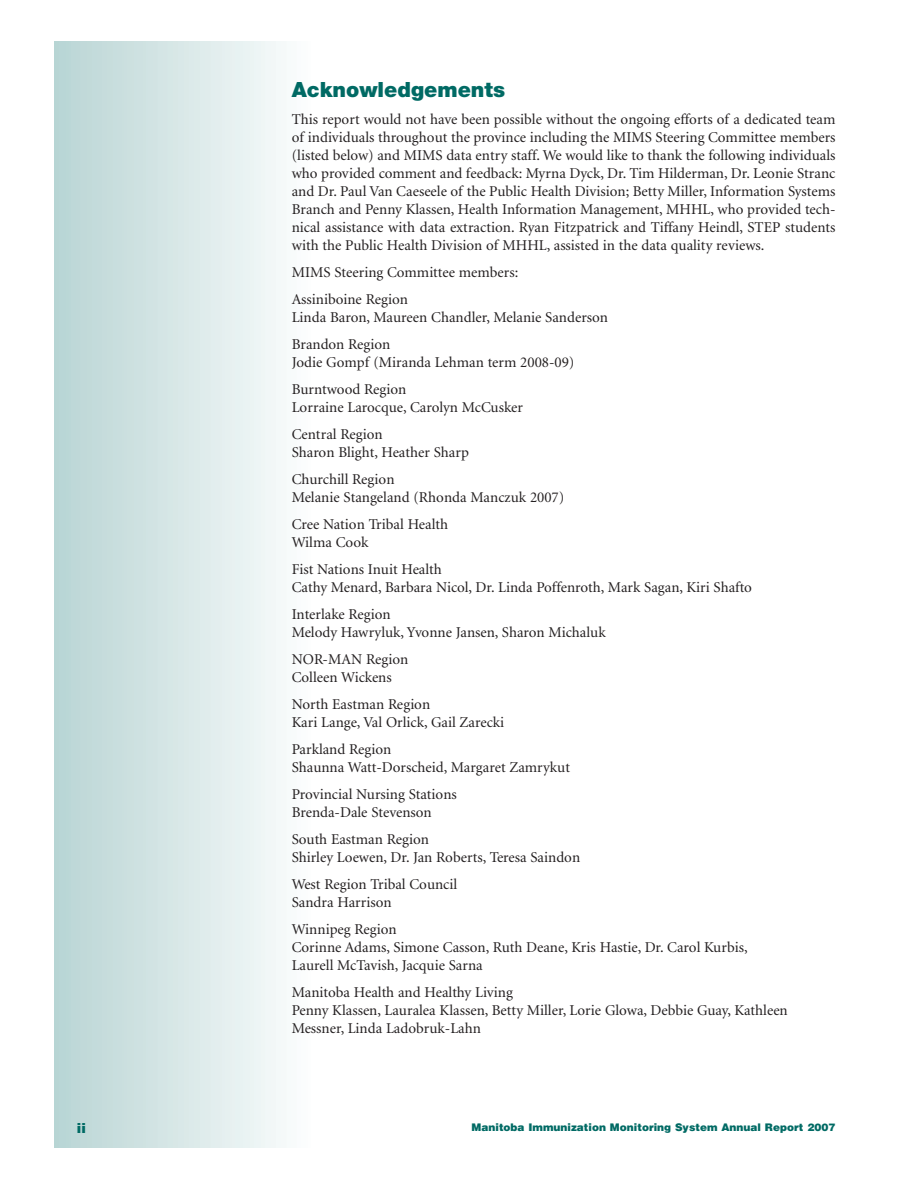
<style>
.page{position:relative;width:918px;height:1188px;background:#fff}
.page>*{position:absolute;margin:0;border:0;box-sizing:border-box;transform-origin:0 0}
.t1{font:900 21px "Helvetica Neue";color:#006a64}
.t2{font:15px/27px "Minion";color:#231f20}
.t3{font:900 13.5px "Helvetica";color:#006a64}
.t4{font:900 10.5px "Helvetica";color:#006a64}
</style>
<div class="page">
<div style="left:54px;top:42px;width:256px;height:1105px;background:linear-gradient(to right,#b8d4d4,#fbfdfd)"></div>
<h1 class="t1" style="left:292px;top:82px;width:215px">Acknowledgements</h1>
<p class="t2" style="left:292px;top:112px;width:545px;line-height:18px;text-align:justify">This report would not have been possible without the ongoing efforts of a dedicated team of individuals throughout the province including the MIMS Steering Committee members (listed below) and MIMS data entry staff. We would like to thank the following individuals who provided comment and feedback: Myrna Dyck, Dr. Tim Hilderman, Dr. Leonie Stranc and Dr. Paul Van Caeseele of the Public Health Division; Betty Miller, Information Systems Branch and Penny Klassen, Health Information Management, MHHL, who provided tech&shy;nical assistance with data extraction. Ryan Fitzpatrick and Tiffany Heindl, STEP students with the Public Health Division of MHHL, assisted in the data quality reviews.</p>
<p class="t2" style="left:292px;top:260px;width:228px">MIMS Steering Committee members:<br>Assiniboine Region</p>
<p class="t2" style="left:292px;top:305px;width:318px">Linda Baron, Maureen Chandler, Melanie Sanderson<br>Brandon Region</p>
<p class="t2" style="left:292px;top:350px;width:284px">Jodie Gompf (Miranda Lehman term 2008-09)<br>Burntwood Region</p>
<p class="t2" style="left:292px;top:395px;width:233px">Lorraine Larocque, Carolyn McCusker<br>Central Region</p>
<p class="t2" style="left:292px;top:440px;width:179px">Sharon Blight, Heather Sharp<br>Churchill Region</p>
<p class="t2" style="left:292px;top:485px;width:274px">Melanie Stangeland (Rhonda Manczuk 2007)<br>Cree Nation Tribal Health</p>
<p class="t2" style="left:292px;top:530px;width:152px">Wilma Cook<br>Fist Nations Inuit Health</p>
<p class="t2" style="left:292px;top:575px;width:462px">Cathy Menard, Barbara Nicol, Dr. Linda Poffenroth, Mark Sagan, Kiri Shafto<br>Interlake Region</p>
<p class="t2" style="left:292px;top:620px;width:316px">Melody Hawryluk, Yvonne Jansen, Sharon Michaluk<br>NOR-MAN Region</p>
<p class="t2" style="left:292px;top:665px;width:140px">Colleen Wickens<br>North Eastman Region</p>
<p class="t2" style="left:292px;top:710px;width:214px">Kari Lange, Val Orlick, Gail Zarecki<br>Parkland Region</p>
<p class="t2" style="left:292px;top:755px;width:280px">Shaunna Watt-Dorscheid, Margaret Zamrykut<br>Provincial Nursing Stations</p>
<p class="t2" style="left:292px;top:800px;width:142px">Brenda-Dale Stevenson<br>South Eastman Region</p>
<p class="t2" style="left:292px;top:845px;width:290px">Shirley Loewen, Dr. Jan Roberts, Teresa Saindon<br>West Region Tribal Council</p>
<p class="t2" style="left:292px;top:890px;width:107px">Sandra Harrison<br>Winnipeg Region</p>
<p class="t2" style="left:292px;top:940px;width:457px;line-height:18px">Corinne Adams, Simone Casson, Ruth Deane, Kris Hastie, Dr. Carol Kurbis,<br>Laurell McTavish, Jacquie Sarna</p>
<p class="t2" style="left:292px;top:985px;width:498px;line-height:18px">Manitoba Health and Healthy Living<br>Penny Klassen, Lauralea Klassen, Betty Miller, Lorie Glowa, Debbie Guay, Kathleen<br>Messner, Linda Ladobruk-Lahn</p>
<p class="t3" style="left:77px;top:1123px;width:10px">ii</p>
<p class="t4" style="left:472px;top:1123px;width:365px">Manitoba Immunization Monitoring System Annual Report 2007</p>
</div>
